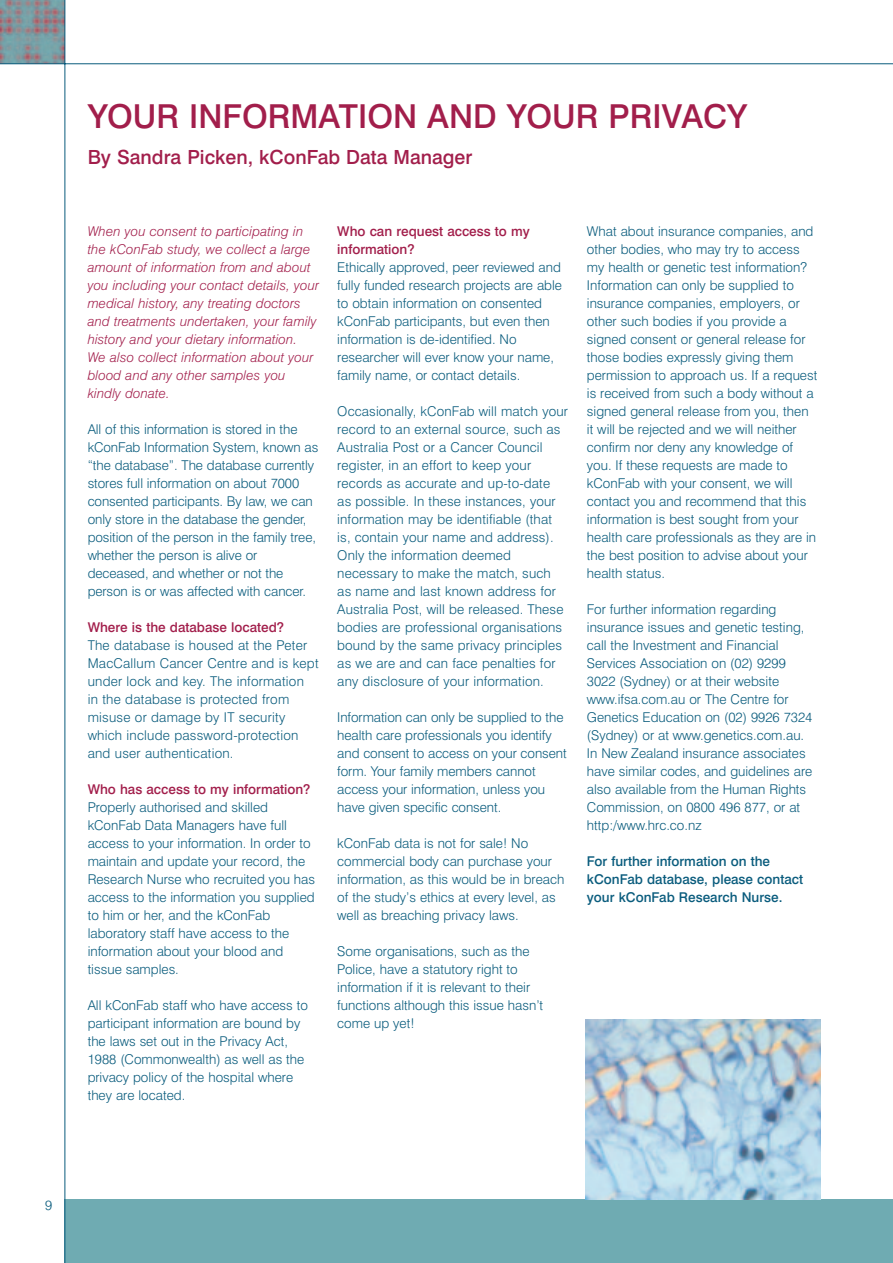
<style>
.page{position:relative;width:893px;height:1263px;background:#fff}
.page>*{position:absolute;margin:0;border:0;box-sizing:border-box;transform-origin:0 0}
.t1{font:500 33px "Swiss 721 BT";color:#a21e4b}
.t2{font:500 19.5px "Swiss 721 BT";color:#a21e4b}
.t3{font:300 13.5px/18px "Swiss 721 BT";color:#0a5c7d}
.t4{font:italic 300 13.5px/18px "Swiss 721 BT";letter-spacing:.01em;color:#a21e4b}
.t5{font:500 13.5px/18px "Swiss 721 BT";color:#a21e4b}
.t6{font:500 13.5px/18px "Swiss 721 BT";color:#0a5c7d}
</style>
<div class="page">
<div style="left:64px;top:1199px;width:828px;height:64px;background:#6fabb2"></div>
<img style="left:0;top:0;width:64px;height:63px">
<hr style="left:0;top:63px;width:892px;height:1px;background:#0a5c7d">
<hr style="left:64px;top:0;width:1px;height:1263px;background:#0a5c7d">
<img style="left:585px;top:1019px;width:235px;height:180px">
<h1 class="t1" style="left:88px;top:104px;width:661px">YOUR INFORMATION AND YOUR PRIVACY</h1>
<h2 class="t2" style="left:88px;top:150px;width:386px">By Sandra Picken, kConFab Data Manager</h2>
<p class="t4" style="left:88px;top:223px;width:233px">When you consent to participating in the kConFab study, we collect a large amount of information from and about you including your contact details, your medical history, any treating doctors and treatments undertaken, your family history and your dietary information.<br>We also collect information about your blood and any other samples you kindly donate.</p>
<p class="t3" style="left:88px;top:421px;width:232px">All of this information is stored in the kConFab Information System, known as “the database”. The database currently stores full information on about 7000 consented participants. By law, we can only store in the database the gender, position of the person in the family tree, whether the person is alive or deceased, and whether or not the person is or was affected with cancer.</p>
<p class="t5" style="left:88px;top:619px;width:198px">Where is the database located?</p>
<p class="t3" style="left:88px;top:637px;width:232px">The database is housed at the Peter MacCallum Cancer Centre and is kept under lock and key. The information<br>in the database is protected from misuse or damage by IT security which include password-protection and user authentication.</p>
<p class="t5" style="left:88px;top:781px;width:224px">Who has access to my information?</p>
<p class="t3" style="left:88px;top:799px;width:229px">Properly authorised and skilled kConFab Data Managers have full access to your information. In order to maintain and update your record, the<br>Research Nurse who recruited you has access to the information you supplied to him or her, and the kConFab laboratory staff have access to the information about your blood and tissue samples.</p>
<p class="t3" style="left:88px;top:997px;width:222px">All kConFab staff who have access to participant information are bound by the laws set out in the Privacy Act,<br>1988 (Commonwealth) as well as the privacy policy of the hospital where they are located.</p>
<p class="t5" style="left:337px;top:223px;width:194px">Who can request access to my information?</p>
<p class="t3" style="left:337px;top:259px;width:226px">Ethically approved, peer reviewed and fully funded research projects are able to obtain information on consented kConFab participants, but even then information is de-identified. No researcher will ever know your name, family name, or contact details.</p>
<p class="t3" style="left:337px;top:403px;width:232px">Occasionally, kConFab will match your record to an external source, such as Australia Post or a Cancer Council register, in an effort to keep your records as accurate and up-to-date<br>as possible. In these instances, your information may be identifiable (that is, contain your name and address).<br>Only the information deemed necessary to make the match, such as name and last known address for Australia Post, will be released. These bodies are professional organisations bound by the same privacy principles as we are and can face penalties for any disclosure of your information.</p>
<p class="t3" style="left:337px;top:709px;width:231px">Information can only be supplied to the health care professionals you identify and consent to access on your consent form. Your family members cannot access your information, unless you have given specific consent.</p>
<p class="t3" style="left:337px;top:835px;width:228px">kConFab data is not for sale! No commercial body can purchase your information, as this would be in breach of the study’s ethics at every level, as well as breaching privacy laws.</p>
<p class="t3" style="left:337px;top:943px;width:207px">Some organisations, such as the<br>Police, have a statutory right to information if it is relevant to their functions although this issue hasn’t come up yet!</p>
<p class="t3" style="left:587px;top:223px;width:232px">What about insurance companies, and other bodies, who may try to access my health or genetic test information?<br>Information can only be supplied to insurance companies, employers, or other such bodies if you provide a signed consent or general release for those bodies expressly giving them permission to approach us. If a request is received from such a body without a signed general release from you, then it will be rejected and we will neither confirm nor deny any knowledge of you. If these requests are made to kConFab with your consent, we will contact you and recommend that this information is best sought from your health care professionals as they are in the best position to advise about your health status.</p>
<p class="t3" style="left:587px;top:601px;width:227px">For further information regarding insurance issues and genetic testing, call the Investment and Financial Services Association on (02) 9299<br>3022 (Sydney) or at their website www.ifsa.com.au or The Centre for Genetics Education on (02) 9926 7324 (Sydney) or at www.genetics.com.au.<br>In New Zealand insurance associates have similar codes, and guidelines are also available from the Human Rights Commission, on 0800 496 877, or at http:/www.hrc.co.nz</p>
<p class="t6" style="left:587px;top:853px;width:218px">For further information on the kConFab database, please contact your kConFab Research Nurse.</p>
<p class="t3" style="left:45px;top:1198px;width:9px">9</p>
</div>
